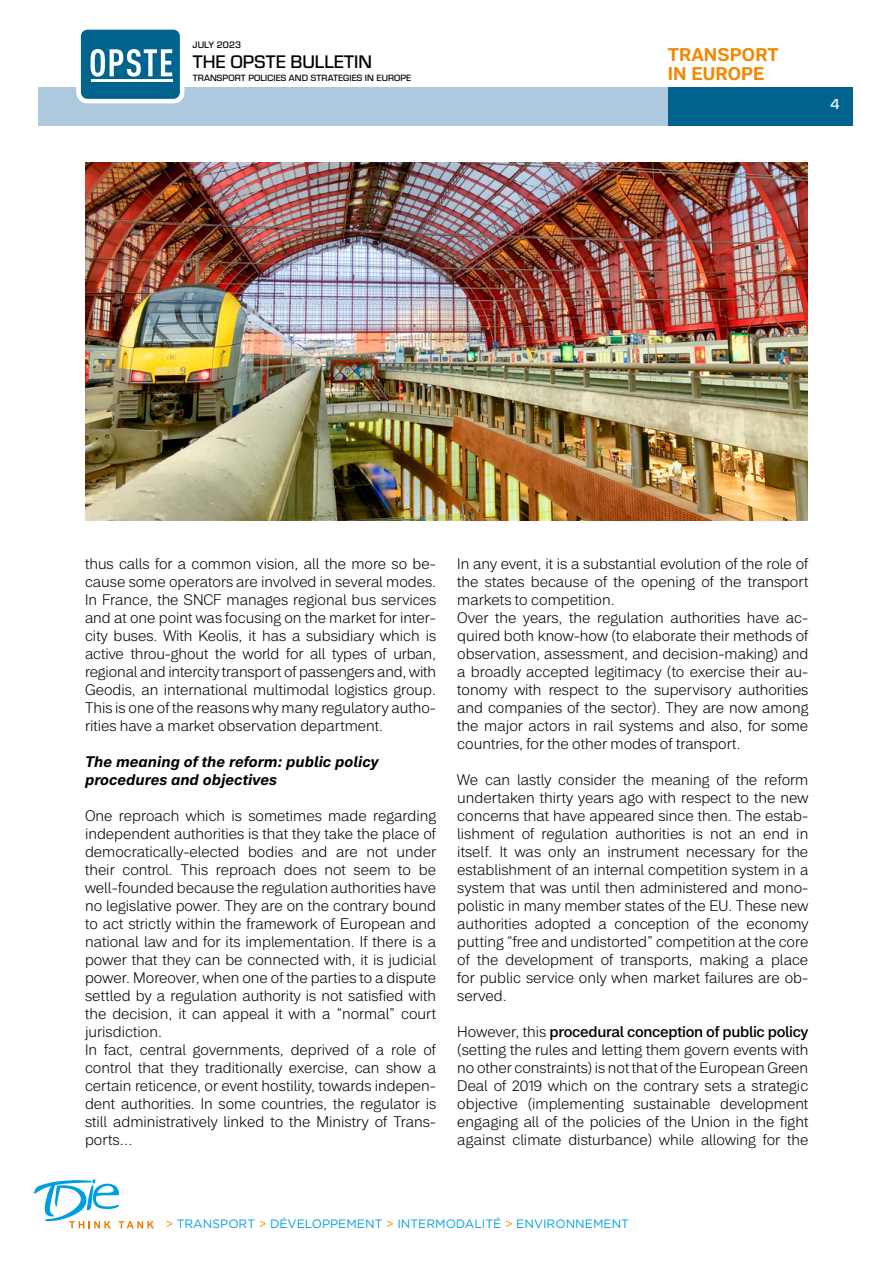
<style>
.page{position:relative;width:893px;height:1263px;background:#fff}
.page>*{position:absolute;margin:0;border:0;box-sizing:border-box;transform-origin:0 0}
.t1{font:500 18.9px "Eurostile";color:#000}
.t2{font:700 18px/19.5px "Peter";letter-spacing:.01em;color:#f18800}
.t3{font:300 15px/18px "Peter";color:#000;text-align:justify}
.Heading_2{font:italic 700 15px/18px "Peter";color:#000}
.t4{font:500 15px "Eurostile";color:#fff}
.t5{font:12.15px "Gotham";color:#009fe3}
.t6{font:500 9.75px "Eurostile";letter-spacing:.01em;color:#000}
.t7{font:500 9.45px "Eurostile";letter-spacing:.01em;color:#000}
.s1{font-weight:500}
.s2{color:#f18800}
</style>
<div class="page">
<div style="left:38px;top:88px;width:770px;height:38px;background:#adc9dd"></div>
<div style="left:668px;top:88px;width:185px;height:38px;background:#00648e"></div>
<svg style="left:34px;top:1179px;width:120px;height:49px"></svg>
<img style="left:85px;top:163px;width:723px;height:358px">
<svg style="left:76px;top:29px;width:109px;height:75px"></svg>
<hr style="left:91px;top:79px;width:81px;height:3px;background:#fff">
<p class="t6" style="left:193px;top:39px;width:50px">JULY 2023</p>
<p class="t1" style="left:193px;top:51px;width:181px">THE OPSTE BULLETIN</p>
<p class="t7" style="left:193px;top:73px;width:220px">TRANSPORT POLICIES AND STRATEGIES IN EUROPE</p>
<p class="t2" style="left:668px;top:44px;width:113px">TRANSPORT<br>IN EUROPE</p>
<p class="t4" style="left:830px;top:96px;width:11px">4</p>
<p class="t3" style="left:85px;top:555px;width:353px">thus calls for a common vision, all the more so be&shy;cause some operators are involved in several modes.<br>In France, the SNCF manages regional bus services and at one point was focusing on the market for inter&shy;city buses. With Keolis, it has a subsidiary which is active throu-ghout the world for all types of urban, regional and intercity transport of passengers and, with Geodis, an international multimodal logistics group.<br>This is one of the reasons why many regulatory autho&shy;rities have a market observation department.</p>
<p class="Heading_2" style="left:85px;top:753px;width:295px">The meaning of the reform: public policy procedures and objectives</p>
<p class="t3" style="left:85px;top:807px;width:353px">One reproach which is sometimes made regarding independent authorities is that they take the place of democratically-elected bodies and are not under their control. This reproach does not seem to be well-founded because the regulation authorities have no legislative power. They are on the contrary bound to act strictly within the framework of European and national law and for its implementation. If there is a power that they can be connected with, it is judicial power. Moreover, when one of the parties to a dispute settled by a regulation authority is not satisfied with the decision, it can appeal it with a “normal” court jurisdiction.</p>
<p class="t3" style="left:85px;top:1041px;width:353px">In fact, central governments, deprived of a role of control that they traditionally exercise, can show a certain reticence, or event hostility, towards indepen&shy;dent authorities. In some countries, the regulator is still administratively linked to the Ministry of Trans&shy;ports…</p>
<p class="t3" style="left:457px;top:555px;width:353px">In any event, it is a substantial evolution of the role of the states because of the opening of the transport markets to competition.</p>
<p class="t3" style="left:457px;top:609px;width:353px">Over the years, the regulation authorities have ac&shy;quired both know-how (to elaborate their methods of observation, assessment, and decision-making) and a broadly accepted legitimacy (to exercise their au&shy;tonomy with respect to the supervisory authorities and companies of the sector). They are now among the major actors in rail systems and also, for some countries, for the other modes of transport.</p>
<p class="t3" style="left:457px;top:771px;width:352px">We can lastly consider the meaning of the reform undertaken thirty years ago with respect to the new concerns that have appeared since then. The estab&shy;lishment of regulation authorities is not an end in itself. It was only an instrument necessary for the establishment of an internal competition system in a system that was until then administered and mono&shy;polistic in many member states of the EU. These new authorities adopted a conception of the economy putting “free and undistorted” competition at the core of the development of transports, making a place for public service only when market failures are ob&shy;served.</p>
<p class="t3" style="left:457px;top:1023px;width:353px">However, this <span class="s1">procedural conception of public policy </span>(setting the rules and letting them govern events with no other constraints) is not that of the European Green Deal of 2019 which on the contrary sets a strategic objective (implementing sustainable development engaging all of the policies of the Union in the fight against climate disturbance) while allowing for the</p>
<p class="t5" style="left:165px;top:1216px;width:465px"><span class="s2">&gt;</span> TRANSPORT <span class="s2">&gt;</span> DÉVELOPPEMENT <span class="s2">&gt;</span> INTERMODALITÉ <span class="s2">&gt;</span> ENVIRONNEMENT</p>
</div>
